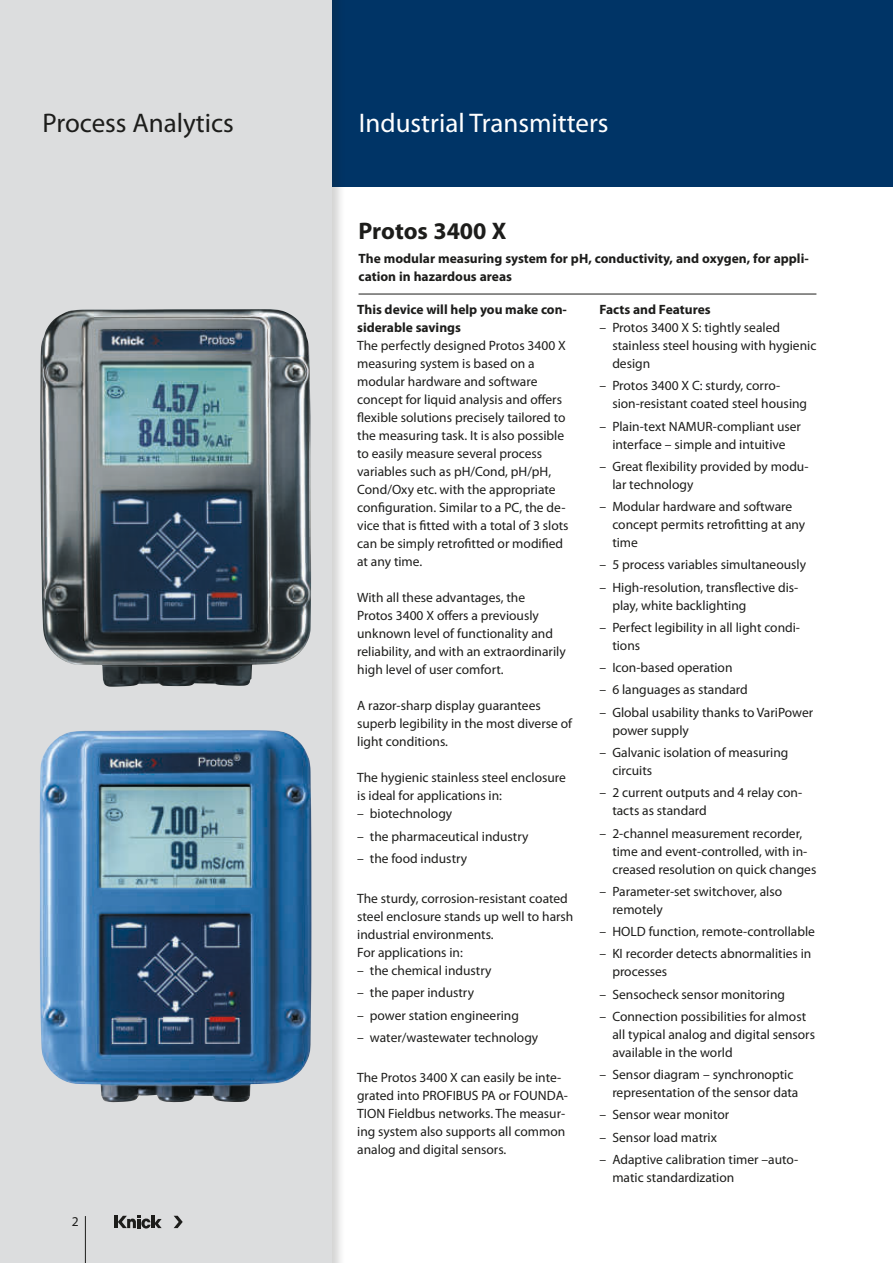
<style>
.page{position:relative;width:893px;height:1263px;background:#fff}
.page>*{position:absolute;margin:0;border:0;box-sizing:border-box;transform-origin:0 0}
.t1{font:27px "Myriad Pro";color:#fff}
.t2{font:27px "Myriad Pro";color:#1d1d1b}
.t3{font:700 24px "Myriad Pro";color:#1d1d1b}
.t4{font:13.5px/18px "Myriad Pro";color:#1d1d1b}
.t5{font:700 13.5px/18px "Myriad Pro";color:#1d1d1b}
</style>
<div class="page">
<div style="left:332px;top:0;width:561px;height:187px;background:#003466"></div>
<div style="left:0;top:0;width:346px;height:1263px;background:#1d1d1b;opacity:.2"></div>
<div style="left:0;top:0;width:332px;height:1263px;background:#dcddde"></div>
<hr style="left:85px;top:1216px;width:1px;height:47px;background:#1d1d1b">
<hr style="left:114px;top:1216px;width:4px;height:12px;background:#1d1d1b">
<svg style="left:174px;top:1216px;width:9px;height:12px"></svg>
<svg style="left:118px;top:1216px;width:44px;height:12px"></svg>
<hr style="left:359px;top:294px;width:457px;height:1px;background:#1d1d1b">
<img style="left:40px;top:730px;width:272px;height:372px">
<img style="left:40px;top:309px;width:271px;height:378px">
<h1 class="t2" style="left:43px;top:113px;width:193px">Process Analytics</h1>
<p class="t4" style="left:72px;top:1213px;width:8px">2</p>
<h1 class="t1" style="left:359px;top:112px;width:251px">Industrial Transmitters</h1>
<h2 class="t3" style="left:359px;top:222px;width:150px">Protos 3400 X</h2>
<p class="t5" style="left:359px;top:251px;width:452px">The modular measuring system for pH, conductivity, and oxygen, for appli&shy;cation in hazardous areas</p>
<p class="t5" style="left:357px;top:302px;width:211px">This device will help you make con&shy;siderable savings</p>
<p class="t4" style="left:357px;top:338px;width:213px">The perfectly designed Protos 3400 X measuring system is based on a modular hardware and software concept for liquid analysis and offers flexible solutions precisely tailored to the measuring task. It is also possible to easily measure several process variables such as pH/Cond, pH/pH, Cond/Oxy etc. with the appropriate configuration. Similar to a PC, the de&shy;vice that is fitted with a total of 3 slots can be simply retrofitted or modified at any time.</p>
<p class="t4" style="left:357px;top:590px;width:210px">With all these advantages, the<br>Protos 3400 X offers a previously unknown level of functionality and reliability, and with an extraordinarily high level of user comfort.</p>
<p class="t4" style="left:357px;top:698px;width:216px">A razor-sharp display guarantees superb legibility in the most diverse of light conditions.</p>
<p class="t4" style="left:357px;top:770px;width:210px">The hygienic stainless steel enclosure is ideal for applications in:</p>
<p class="t4" style="left:357px;top:806px;width:97px">– biotechnology</p>
<p class="t4" style="left:357px;top:828px;width:173px">– the pharmaceutical industry</p>
<p class="t4" style="left:357px;top:850px;width:112px">– the food industry</p>
<p class="t4" style="left:357px;top:891px;width:218px">The sturdy, corrosion-resistant coated steel enclosure stands up well to harsh industrial environments.<br>For applications in:</p>
<p class="t4" style="left:357px;top:963px;width:136px">– the chemical industry</p>
<p class="t4" style="left:357px;top:985px;width:118px">– the paper industry</p>
<p class="t4" style="left:357px;top:1007px;width:163px">– power station engineering</p>
<p class="t4" style="left:357px;top:1029px;width:183px">– water/wastewater technology</p>
<p class="t4" style="left:357px;top:1070px;width:212px">The Protos 3400 X can easily be inte&shy;grated into PROFIBUS PA or FOUNDA-TION Fieldbus networks. The measur&shy;ing system also supports all common analog and digital sensors.</p>
<p class="t5" style="left:600px;top:302px;width:113px">Facts and Features</p>
<p class="t4" style="left:612px;top:320px;width:206px;text-indent:-13px">– Protos 3400 X S: tightly sealed stainless steel housing with hygienic design</p>
<p class="t4" style="left:612px;top:378px;width:196px;text-indent:-13px">– Protos 3400 X C: sturdy, corro&shy;sion-resistant coated steel housing</p>
<p class="t4" style="left:600px;top:418px;width:203px;text-align:center">– Plain-text NAMUR-compliant user interface – simple and intuitive</p>
<p class="t4" style="left:612px;top:459px;width:198px;text-indent:-13px">– Great flexibility provided by modu&shy;lar technology</p>
<p class="t4" style="left:612px;top:499px;width:194px;text-indent:-13px">– Modular hardware and software concept permits retrofitting at any time</p>
<p class="t4" style="left:600px;top:557px;width:208px">– 5 process variables simultaneously</p>
<p class="t4" style="left:612px;top:579px;width:187px;text-indent:-13px">– High-resolution, transflective dis&shy;play, white backlighting</p>
<p class="t4" style="left:612px;top:620px;width:189px;text-indent:-13px">– Perfect legibility in all light condi&shy;tions</p>
<p class="t4" style="left:600px;top:660px;width:134px">– Icon-based operation</p>
<p class="t4" style="left:600px;top:682px;width:150px">– 6 languages as standard</p>
<p class="t4" style="left:612px;top:704px;width:202px;text-indent:-13px">– Global usability thanks to VariPower power supply</p>
<p class="t4" style="left:612px;top:745px;width:178px;text-indent:-13px">– Galvanic isolation of measuring circuits</p>
<p class="t4" style="left:612px;top:785px;width:191px;text-indent:-13px">– 2 current outputs and 4 relay con&shy;tacts as standard</p>
<p class="t4" style="left:612px;top:825px;width:206px;text-indent:-13px">– 2-channel measurement recorder, time and event-controlled, with in&shy;creased resolution on quick changes</p>
<p class="t4" style="left:612px;top:883px;width:171px;text-indent:-13px">– Parameter-set switchover, also remotely</p>
<p class="t4" style="left:600px;top:924px;width:217px">– HOLD function, remote-controllable</p>
<p class="t4" style="left:612px;top:946px;width:201px;text-indent:-13px">– KI recorder detects abnormalities in processes</p>
<p class="t4" style="left:600px;top:986px;width:187px">– Sensocheck sensor monitoring</p>
<p class="t4" style="left:612px;top:1008px;width:204px;text-indent:-13px">– Connection possibilities for almost all typical analog and digital sensors available in the world</p>
<p class="t4" style="left:612px;top:1067px;width:188px;text-indent:-13px">– Sensor diagram – synchronoptic representation of the sensor data</p>
<p class="t4" style="left:600px;top:1107px;width:131px">– Sensor wear monitor</p>
<p class="t4" style="left:600px;top:1129px;width:119px">– Sensor load matrix</p>
<p class="t4" style="left:612px;top:1151px;width:188px;text-indent:-13px">– Adaptive calibration timer –auto&shy;matic standardization</p>
</div>
